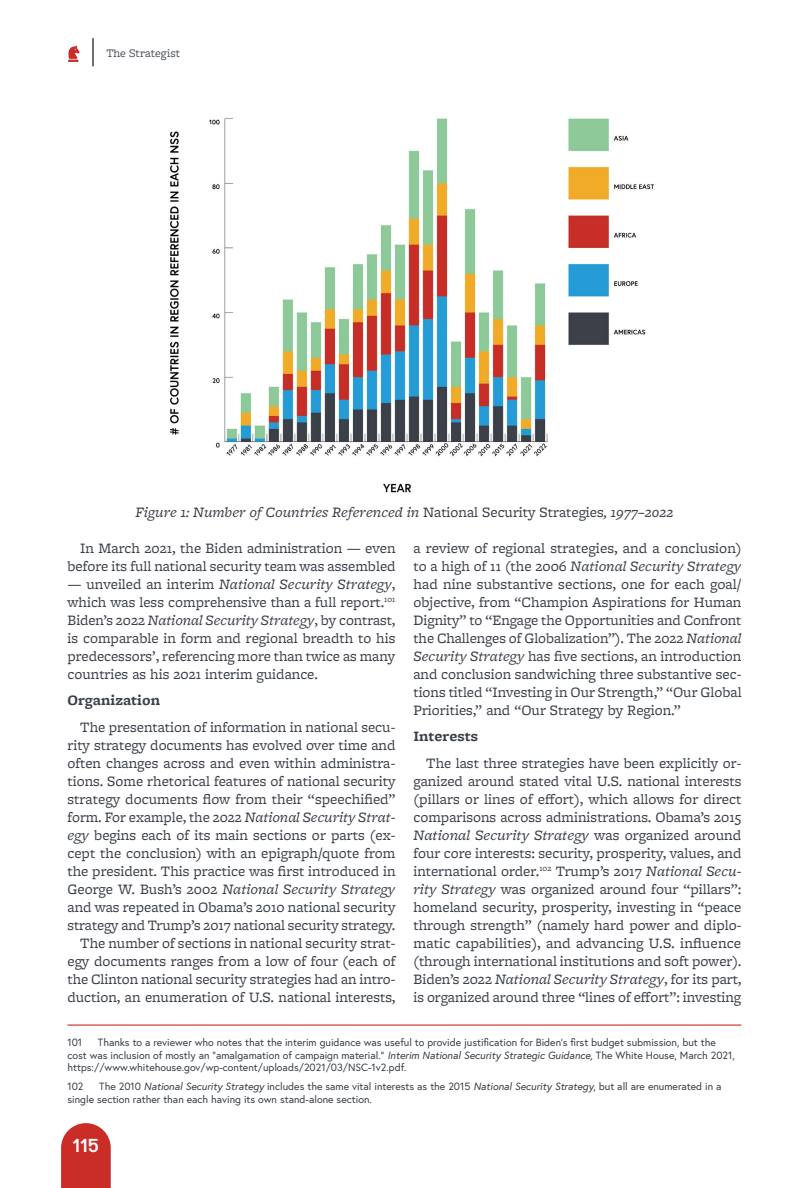
<style>
.page{position:relative;width:810px;height:1188px;background:#fff}
.page>*{position:absolute;margin:0;border:0;box-sizing:border-box;transform-origin:0 0}
.t1{font:18px "Reross Quadratic";color:#fff;scale:1.08 1}
.t2{font:15px/18px "Freight Micro Pro";color:#3a4048;text-align:justify}
.t3{font:italic 15px "Freight Micro Pro";color:#3a4048}
.t4{font:700 15px "Freight Micro Pro";color:#3a4048}
.t5{font:12px "Freight Macro Pro";color:#3a4048}
.t6{font:10.5px/12.6px "Europa";color:#3a4048}
.s1{font-style:normal}
.s2{font-style:italic}
</style>
<div class="page">
<svg style="left:68px;top:46px;width:12px;height:16px"></svg>
<svg style="left:93px;top:38px;width:1px;height:28px"></svg>
<svg style="left:61px;top:1123px;width:50px;height:65px;background:#ce3f3a"></svg>
<hr style="left:68px;top:1025px;width:673px;height:1px;background:#ca2d27">
<img style="left:170px;top:118px;width:484px;height:375px">
<p class="t5" style="left:106px;top:45px;width:75px">The Strategist</p>
<p class="t3" style="left:135px;top:502px;width:540px">Figure 1: Number of Countries Referenced in <span class="s1">National Security Strategies</span>, 1977–2022</p>
<p class="t2" style="left:413px;top:538px;width:330px">a review of regional strategies, and a conclusion) to a high of 11 (the 2006 <span class="s2">National Security Strategy </span>had nine substantive sections, one for each goal/ objective, from “Champion Aspirations for Human Dignity” to “Engage the Opportunities and Confront the Challenges of Globalization”). The 2022 <span class="s2">National Security Strategy</span> has five sections, an introduction and conclusion sandwiching three substantive sec&shy;tions titled “Investing in Our Strength,” “Our Global Priorities,” and “Our Strategy by Region.”</p>
<p class="t4" style="left:413px;top:726px;width:66px">Interests</p>
<p class="t2" style="left:413px;top:753px;width:330px;text-indent:13px">The last three strategies have been explicitly or&shy;ganized around stated vital U.S. national interests (pillars or lines of effort), which allows for direct comparisons across administrations. Obama’s 2015<br><span class="s2">National Security Strategy</span> was organized around four core interests: security, prosperity, values, and international order.<sup>102</sup> Trump’s 2017 <span class="s2">National Secu&shy;rity Strategy</span> was organized around four “pillars”: homeland security, prosperity, investing in “peace through strength” (namely hard power and diplo&shy;matic capabilities), and advancing U.S. influence (through international institutions and soft power).<br>Biden’s 2022 <span class="s2">National Security Strategy</span>, for its part, is organized around three “lines of effort”: investing</p>
<p class="t2" style="left:68px;top:538px;width:330px;text-align:right">In March 2021, the Biden administration — even before its full national security team was assembled</p>
<p class="t2" style="left:68px;top:574px;width:330px">— unveiled an interim <span class="s2">National Security Strategy</span>, which was less comprehensive than a full report.<sup>101<br></sup>Biden’s 2022 <span class="s2">National Security Strategy</span>, by contrast, is comparable in form and regional breadth to his predecessors’, referencing more than twice as many countries as his 2021 interim guidance.</p>
<p class="t4" style="left:68px;top:690px;width:94px">Organization</p>
<p class="t2" style="left:68px;top:717px;width:330px;text-align:right">The presentation of information in national secu&shy;rity strategy documents has evolved over time and often changes across and even within administra&shy;tions. Some rhetorical features of national security strategy documents flow from their “speechified” form. For example, the 2022 <span class="s2">National Security Strat&shy;egy</span> begins each of its main sections or parts (ex&shy;cept the conclusion) with an epigraph/quote from the president. This practice was first introduced in George W. Bush’s 2002 <span class="s2">National Security Strategy </span>and was repeated in Obama’s 2010 national security strategy and Trump’s 2017 national security strategy.<br>The number of sections in national security strat&shy;egy documents ranges from a low of four (each of the Clinton national security strategies had an intro&shy;duction, an enumeration of U.S. national interests,</p>
<p class="t6" style="left:68px;top:1036px;width:16px">101</p>
<p class="t6" style="left:68px;top:1036px;width:669px;text-indent:30px">Thanks to a reviewer who notes that the interim guidance was useful to provide justification for Biden’s first budget submission, but the cost was inclusion of mostly an “amalgamation of campaign material.” <span class="s2">Interim National Security Strategic Guidance,</span> The White House, March 2021, https://www.whitehouse.gov/wp-content/uploads/2021/03/NSC-1v2.pdf.</p>
<p class="t6" style="left:68px;top:1080px;width:18px">102</p>
<p class="t6" style="left:68px;top:1080px;width:656px;text-indent:32px">The 2010 <span class="s2">National Security Strategy</span> includes the same vital interests as the 2015 <span class="s2">National Security Strategy</span>, but all are enumerated in a single section rather than each having its own stand-alone section.</p>
<p class="t1" style="left:72px;top:1134px;width:27px">115</p>
</div>
